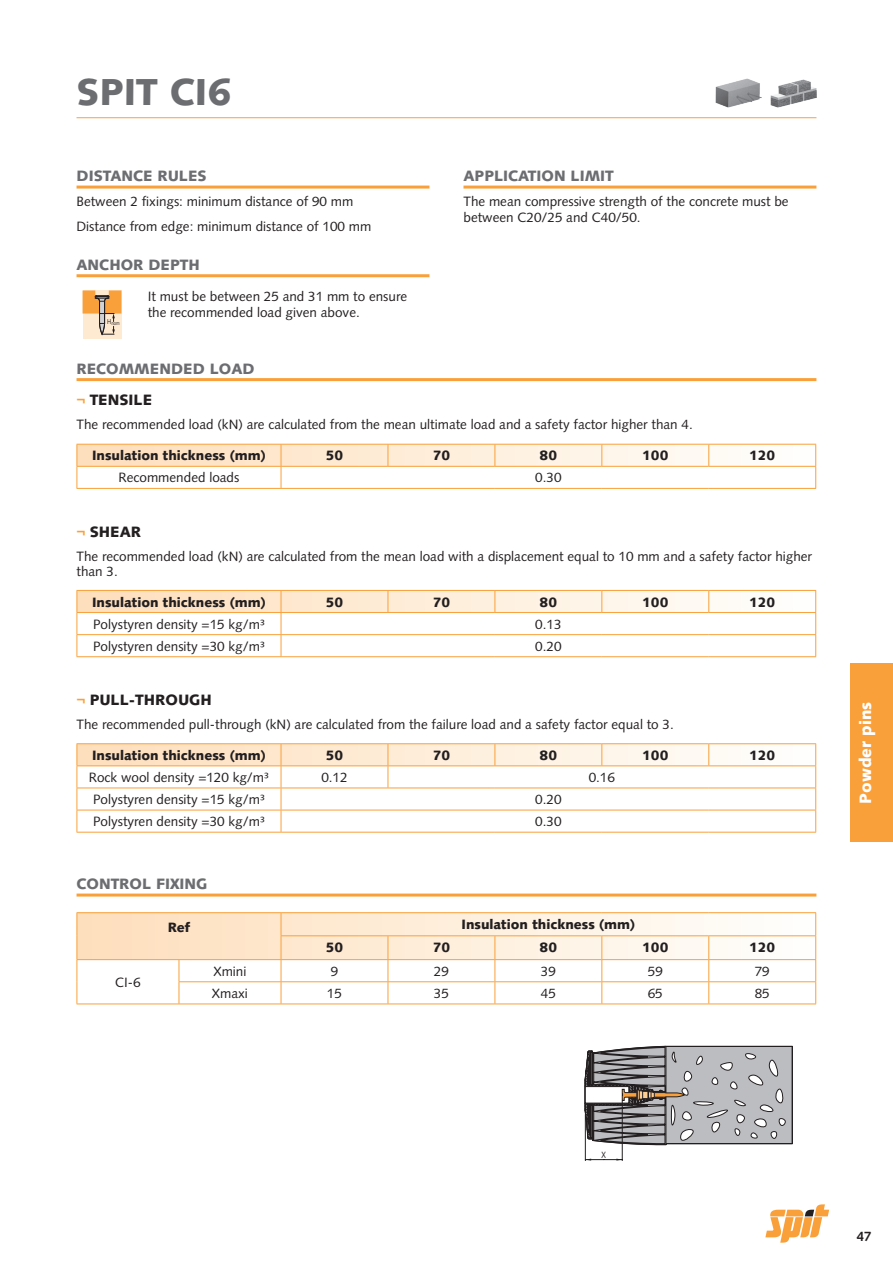
<style>
.page{position:relative;width:893px;height:1263px;background:#fff}
.page>*{position:absolute;margin:0;border:0;box-sizing:border-box;transform-origin:0 0}
.t1{font:900 37.5px "Syntax";color:#6c6d70}
.t2{font:900 16.5px "Syntax";color:#fff}
.t3{font:900 15px/30.8px "Syntax";color:#6c6d70}
.t4{font:900 15px "Syntax";color:#231f20}
.t5{font:13.5px/16.2px "Syntax";color:#231f20}
.t6{font:900 13.5px "Syntax";color:#231f20}
.t7{font:700 13.5px "Syntax";color:#231f20}
.t8{font:9.15px "Syntax";color:#231f20;scale:.8 1}
.t9{font:5.4px "Syntax";color:#231f20;scale:.8 1}
.s1{font-weight:700;color:#f9a03a}
.s2{color:#231f20}
</style>
<div class="page">
<div style="left:850px;top:663px;width:43px;height:179px;background:#f9a03a"></div>
<svg style="left:765px;top:1204px;width:64px;height:39px"></svg>
<hr style="left:77px;top:117px;width:739px;height:1px;background:#f9a03a">
<hr style="left:463px;top:186px;width:353px;height:3px;background:#f9a03a">
<hr style="left:77px;top:186px;width:352px;height:3px;background:#f9a03a">
<hr style="left:77px;top:274px;width:352px;height:3px;background:#f9a03a">
<div style="left:83px;top:290px;width:38px;height:49px;background:#fee9d1"></div>
<svg style="left:83px;top:290px;width:38px;height:46px"></svg>
<hr style="left:77px;top:378px;width:739px;height:3px;background:#f9a03a">
<hr style="left:77px;top:893px;width:739px;height:3px;background:#f9a03a">
<svg style="left:77px;top:444px;width:739px;height:44px"></svg>
<hr style="left:77px;top:488px;width:204px;height:1px;background:#f9a03a">
<hr style="left:281px;top:488px;width:107px;height:1px;background:#f9a03a">
<hr style="left:388px;top:488px;width:107px;height:1px;background:#f9a03a">
<hr style="left:495px;top:488px;width:107px;height:1px;background:#f9a03a">
<hr style="left:602px;top:488px;width:107px;height:1px;background:#f9a03a">
<hr style="left:709px;top:488px;width:107px;height:1px;background:#f9a03a">
<svg style="left:77px;top:590px;width:739px;height:66px"></svg>
<hr style="left:77px;top:656px;width:204px;height:1px;background:#f9a03a">
<hr style="left:281px;top:656px;width:107px;height:1px;background:#f9a03a">
<hr style="left:388px;top:656px;width:107px;height:1px;background:#f9a03a">
<hr style="left:495px;top:656px;width:107px;height:1px;background:#f9a03a">
<hr style="left:602px;top:656px;width:107px;height:1px;background:#f9a03a">
<hr style="left:709px;top:656px;width:107px;height:1px;background:#f9a03a">
<hr style="left:77px;top:743px;width:204px;height:1px;background:#f9a03a">
<hr style="left:281px;top:743px;width:107px;height:1px;background:#f9a03a">
<hr style="left:388px;top:743px;width:107px;height:1px;background:#f9a03a">
<hr style="left:495px;top:743px;width:107px;height:1px;background:#f9a03a">
<hr style="left:602px;top:743px;width:107px;height:1px;background:#f9a03a">
<hr style="left:709px;top:743px;width:107px;height:1px;background:#f9a03a">
<svg style="left:77px;top:744px;width:739px;height:88px"></svg>
<hr style="left:77px;top:832px;width:204px;height:1px;background:#f9a03a">
<hr style="left:281px;top:832px;width:107px;height:1px;background:#f9a03a">
<hr style="left:388px;top:832px;width:107px;height:1px;background:#f9a03a">
<hr style="left:495px;top:832px;width:107px;height:1px;background:#f9a03a">
<hr style="left:602px;top:832px;width:107px;height:1px;background:#f9a03a">
<hr style="left:709px;top:832px;width:107px;height:1px;background:#f9a03a">
<hr style="left:77px;top:912px;width:102px;height:1px;background:#f9a03a">
<hr style="left:179px;top:912px;width:102px;height:1px;background:#f9a03a">
<hr style="left:281px;top:912px;width:107px;height:1px;background:#f9a03a">
<hr style="left:388px;top:912px;width:107px;height:1px;background:#f9a03a">
<hr style="left:495px;top:912px;width:107px;height:1px;background:#f9a03a">
<hr style="left:602px;top:912px;width:107px;height:1px;background:#f9a03a">
<hr style="left:709px;top:912px;width:107px;height:1px;background:#f9a03a">
<svg style="left:77px;top:913px;width:739px;height:90px"></svg>
<hr style="left:77px;top:1003px;width:102px;height:1px;background:#f9a03a">
<hr style="left:179px;top:1003px;width:102px;height:1px;background:#f9a03a">
<hr style="left:281px;top:1003px;width:107px;height:1px;background:#f9a03a">
<hr style="left:388px;top:1003px;width:107px;height:1px;background:#f9a03a">
<hr style="left:495px;top:1003px;width:107px;height:1px;background:#f9a03a">
<hr style="left:602px;top:1003px;width:107px;height:1px;background:#f9a03a">
<hr style="left:709px;top:1003px;width:107px;height:1px;background:#f9a03a">
<svg style="left:585px;top:1046px;width:208px;height:114px"></svg>
<img style="left:715px;top:79px;width:47px;height:28px">
<img style="left:770px;top:79px;width:46px;height:28px">
<h1 class="t1" style="left:77px;top:69px;width:157px">SPIT CI6</h1>
<p class="t3" style="left:77px;top:161px;width:132px">DISTANCE RULES</p>
<p class="t5" style="left:77px;top:189px;width:296px;line-height:24.8px">Between 2 fixings: minimum distance of 90 mm<br>Distance from edge: minimum distance of 100 mm</p>
<p class="t3" style="left:77px;top:249px;width:125px">ANCHOR DEPTH</p>
<p class="t9" style="left:107px;top:320px;width:17px"><sup>H</sup>nom</p>
<p class="t5" style="left:148px;top:288px;width:261px">It must be between 25 and 31 mm to ensure the recommended load given above.</p>
<p class="t3" style="left:463px;top:161px;width:152px">APPLICATION LIMIT</p>
<p class="t5" style="left:463px;top:193px;width:327px">The mean compressive strength of the concrete must be between C20/25 and C40/50.</p>
<p class="t3" style="left:77px;top:353px;width:180px">RECOMMENDED LOAD <span class="s1">¬</span> <span class="s2">TENSILE</span></p>
<p class="t5" style="left:77px;top:417px;width:618px">The recommended load (kN) are calculated from the mean ultimate load and a safety factor higher than 4.</p>
<p class="t6" style="left:92px;top:448px;width:175px">Insulation thickness (mm)</p>
<p class="t6" style="left:326px;top:448px;width:19px">50</p>
<p class="t6" style="left:433px;top:448px;width:19px">70</p>
<p class="t6" style="left:540px;top:448px;width:19px">80</p>
<p class="t6" style="left:642px;top:448px;width:28px">100</p>
<p class="t6" style="left:749px;top:448px;width:28px">120</p>
<p class="t5" style="left:119px;top:470px;width:122px">Recommended loads</p>
<p class="t5" style="left:535px;top:470px;width:28px">0.30</p>
<p class="t4" style="left:77px;top:523px;width:66px"><span class="s1">¬</span> SHEAR</p>
<p class="t5" style="left:77px;top:548px;width:737px;line-height:15px">The recommended load (kN) are calculated from the mean load with a displacement equal to 10 mm and a safety factor higher than 3.</p>
<p class="t6" style="left:92px;top:594px;width:175px">Insulation thickness (mm)</p>
<p class="t6" style="left:326px;top:594px;width:19px">50</p>
<p class="t6" style="left:433px;top:594px;width:19px">70</p>
<p class="t6" style="left:540px;top:594px;width:19px">80</p>
<p class="t6" style="left:642px;top:594px;width:28px">100</p>
<p class="t6" style="left:749px;top:594px;width:28px">120</p>
<p class="t5" style="left:93px;top:616px;width:173px">Polystyren density =15 kg/m³</p>
<p class="t5" style="left:535px;top:616px;width:28px">0.13</p>
<p class="t5" style="left:93px;top:638px;width:173px">Polystyren density =30 kg/m³</p>
<p class="t5" style="left:535px;top:638px;width:28px">0.20</p>
<p class="t4" style="left:77px;top:691px;width:137px"><span class="s1">¬</span> PULL-THROUGH</p>
<p class="t5" style="left:77px;top:716px;width:599px">The recommended pull-through (kN) are calculated from the failure load and a safety factor equal to 3.</p>
<p class="t6" style="left:92px;top:747px;width:175px">Insulation thickness (mm)</p>
<p class="t6" style="left:326px;top:747px;width:19px">50</p>
<p class="t6" style="left:433px;top:747px;width:19px">70</p>
<p class="t6" style="left:540px;top:747px;width:19px">80</p>
<p class="t6" style="left:642px;top:747px;width:28px">100</p>
<p class="t6" style="left:749px;top:747px;width:28px">120</p>
<p class="t5" style="left:89px;top:769px;width:182px">Rock wool density =120 kg/m³</p>
<p class="t5" style="left:321px;top:769px;width:28px">0.12</p>
<p class="t5" style="left:589px;top:769px;width:28px">0.16</p>
<p class="t5" style="left:93px;top:791px;width:173px">Polystyren density =15 kg/m³</p>
<p class="t5" style="left:535px;top:791px;width:28px">0.20</p>
<p class="t5" style="left:93px;top:813px;width:173px">Polystyren density =30 kg/m³</p>
<p class="t5" style="left:535px;top:813px;width:28px">0.30</p>
<p class="t3" style="left:77px;top:869px;width:132px">CONTROL FIXING</p>
<p class="t6" style="left:168px;top:919px;width:24px">Ref</p>
<p class="t6" style="left:462px;top:916px;width:175px">Insulation thickness (mm)</p>
<p class="t6" style="left:326px;top:939px;width:19px">50</p>
<p class="t6" style="left:433px;top:939px;width:19px">70</p>
<p class="t6" style="left:540px;top:939px;width:19px">80</p>
<p class="t6" style="left:642px;top:939px;width:28px">100</p>
<p class="t6" style="left:749px;top:939px;width:28px">120</p>
<p class="t5" style="left:115px;top:974px;width:27px">CI-6</p>
<p class="t5" style="left:213px;top:963px;width:35px">Xmini</p>
<p class="t5" style="left:331px;top:963px;width:9px">9</p>
<p class="t5" style="left:434px;top:963px;width:17px">29</p>
<p class="t5" style="left:541px;top:963px;width:17px">39</p>
<p class="t5" style="left:648px;top:963px;width:17px">59</p>
<p class="t5" style="left:755px;top:963px;width:17px">79</p>
<p class="t5" style="left:212px;top:985px;width:38px">Xmaxi</p>
<p class="t5" style="left:327px;top:985px;width:17px">15</p>
<p class="t5" style="left:434px;top:985px;width:17px">35</p>
<p class="t5" style="left:541px;top:985px;width:17px">45</p>
<p class="t5" style="left:648px;top:985px;width:17px">65</p>
<p class="t5" style="left:755px;top:985px;width:17px">85</p>
<p class="t2" style="left:856px;top:804px;width:103px;rotate:-90deg">Powder pins</p>
<p class="t8" style="left:602px;top:1149px;width:7px">X</p>
<p class="t7" style="left:857px;top:1228px;width:17px">47</p>
</div>
